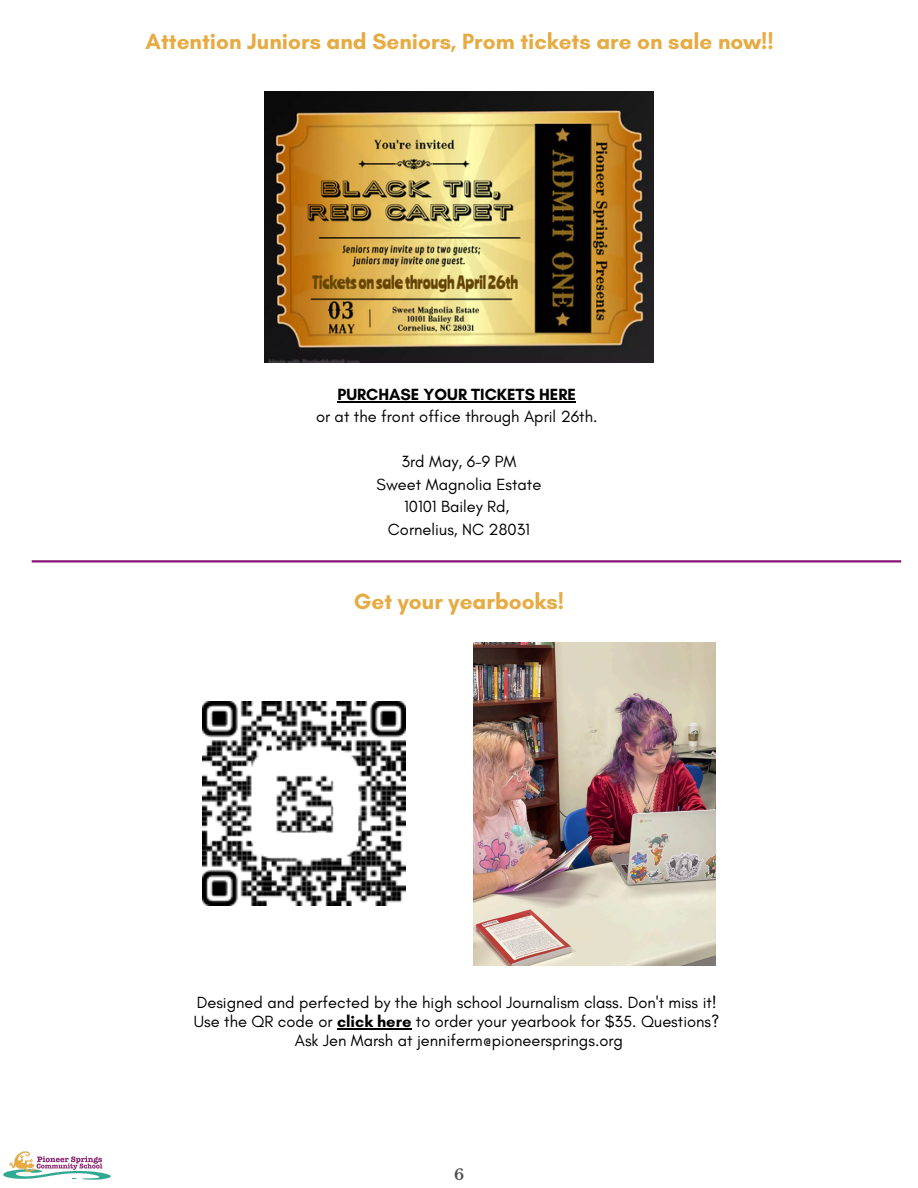
<style>
.page{position:relative;width:918px;height:1188px;background:#fff}
.page>*{position:absolute;margin:0;border:0;box-sizing:border-box;transform-origin:0 0}
.t1{font:700 22.5px "Glacial Indifference";color:#e6ab43}
.t2{font:16.5px "Glacial Indifference";color:#000}
.t3{font:700 16.5px "Glacial Indifference";color:#000}
.t4{font:700 15px "Libre Baskerville";color:#535152}
.s1{font-weight:700}
</style>
<div class="page">
<img style="left:3px;top:1151px;width:108px;height:29px">
<hr style="left:32px;top:560px;width:869px;height:2px;background:#881175">
<img style="left:264px;top:92px;width:390px;height:271px">
<img style="left:474px;top:643px;width:242px;height:322px">
<img style="left:202px;top:702px;width:204px;height:204px">
<hr style="left:337px;top:1028px;width:74px;height:1px;background:#000">
<hr style="left:338px;top:401px;width:238px;height:1px;background:#000">
<p class="t1" style="left:146px;top:28px;width:630px">Attention Juniors and Seniors, Prom tickets are on sale now!!</p>
<p class="t3" style="left:338px;top:384px;width:240px">PURCHASE YOUR TICKETS HERE</p>
<p class="t2" style="left:316px;top:407px;width:283px">or at the front office through April 26th.</p>
<p class="t2" style="left:402px;top:452px;width:116px">3rd May, 6-9 PM</p>
<p class="t2" style="left:377px;top:474px;width:166px">Sweet Magnolia Estate</p>
<p class="t2" style="left:404px;top:497px;width:107px">10101 Bailey Rd,</p>
<p class="t2" style="left:388px;top:519px;width:144px">Cornelius, NC 28031</p>
<h1 class="t1" style="left:354px;top:587px;width:212px">Get your yearbooks!</h1>
<p class="t2" style="left:197px;top:992px;width:522px">Designed and perfected by the high school Journalism class. Don't miss it!</p>
<p class="t2" style="left:194px;top:1012px;width:527px">Use the QR code or <span class="s1">click here</span> to order your yearbook for $35. Questions?</p>
<p class="t2" style="left:295px;top:1031px;width:330px">Ask Jen Marsh at jenniferm@pioneersprings.org</p>
<p class="t4" style="left:454px;top:1166px;width:12px">6</p>
</div>
